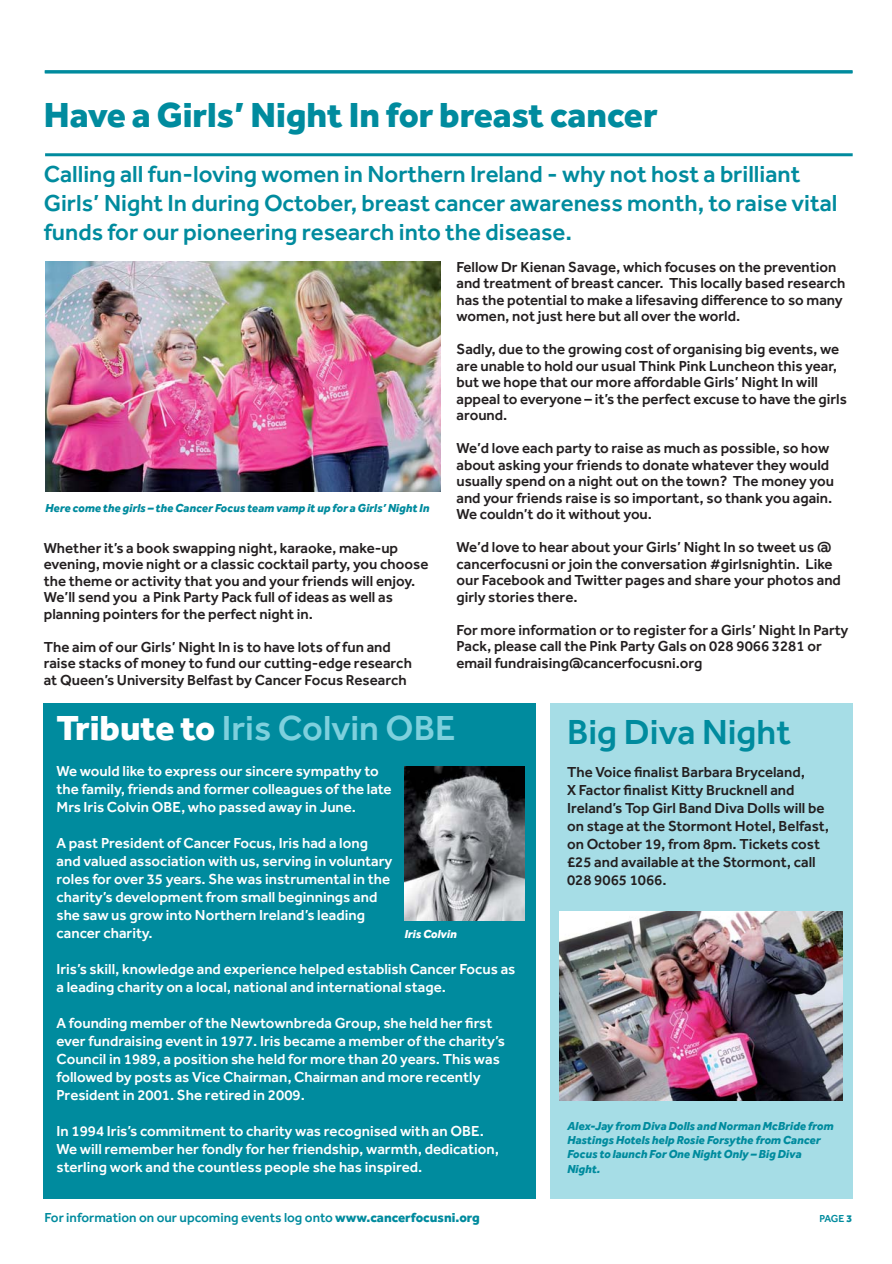
<style>
.page{position:relative;width:892px;height:1264px;background:#fff}
.page>*{position:absolute;margin:0;border:0;box-sizing:border-box;transform-origin:0 0}
.t1{font:800 36px "Effra";color:#008b9e}
.t2{font:500 36px "Effra";color:#7ed0dd}
.t3{font:500 36px "Effra";color:#008b9e}
.t4{font:500 24px/28.8px "Effra";color:#008b9e}
.t5{font:500 15px/16.5px "Effra";color:#231f20}
.t6{font:500 15px/18px "Effra";color:#fff}
.t7{font:500 13.5px "Effra";color:#008b9e}
.t8{font:italic 800 12px/14.4px "Effra";color:#008b9e}
.t9{font:italic 800 12px "Effra";color:#fff}
.t10{font:500 10.5px "Effra";color:#008b9e}
.s1{font-weight:800;color:#fff}
.s2{font-weight:800}
</style>
<div class="page">
<div style="left:550px;top:703px;width:302px;height:496px;background:#a6dde6"></div>
<hr style="left:45px;top:70px;width:807px;height:3px;background:#008b9e">
<hr style="left:45px;top:153px;width:807px;height:3px;background:#008b9e">
<img style="left:45px;top:262px;width:396px;height:230px">
<img style="left:559px;top:911px;width:283px;height:189px">
<div style="left:44px;top:703px;width:492px;height:496px;background:#008b9e"></div>
<img style="left:404px;top:767px;width:121px;height:153px">
<h1 class="t1" style="left:44px;top:93px;width:615px">Have a Girls’ Night In for breast cancer</h1>
<h2 class="t4" style="left:44px;top:159px;width:795px">Calling all fun-loving women in Northern Ireland - why not host a brilliant<br>Girls’ Night In during October, breast cancer awareness month, to raise vital funds for our pioneering research into the disease.</h2>
<p class="t8" style="left:45px;top:500px;width:385px">Here come the girls – the Cancer Focus team vamp it up for a Girls’ Night In</p>
<p class="t5" style="left:44px;top:539px;width:386px">Whether it’s a book swapping night, karaoke, make-up evening, movie night or a classic cocktail party, you choose the theme or activity that you and your friends will enjoy.<br>We’ll send you a Pink Party Pack full of ideas as well as planning pointers for the perfect night in.</p>
<p class="t5" style="left:44px;top:638px;width:369px">The aim of our Girls’ Night In is to have lots of fun and raise stacks of money to fund our cutting-edge research at Queen’s University Belfast by Cancer Focus Research</p>
<p class="t5" style="left:456px;top:258px;width:390px">Fellow Dr Kienan Savage, which focuses on the prevention and treatment of breast cancer. This locally based research has the potential to make a lifesaving difference to so many women, not just here but all over the world.</p>
<p class="t5" style="left:456px;top:341px;width:392px">Sadly, due to the growing cost of organising big events, we are unable to hold our usual Think Pink Luncheon this year, but we hope that our more affordable Girls’ Night In will appeal to everyone – it’s the perfect excuse to have the girls around.</p>
<p class="t5" style="left:456px;top:440px;width:379px">We’d love each party to raise as much as possible, so how about asking your friends to donate whatever they would usually spend on a night out on the town? The money you and your friends raise is so important, so thank you again.<br>We couldn’t do it without you.</p>
<p class="t5" style="left:456px;top:539px;width:386px">We’d love to hear about your Girls’ Night In so tweet us @ cancerfocusni or join the conversation #girlsnightin. Like our Facebook and Twitter pages and share your photos and girly stories there.</p>
<p class="t5" style="left:456px;top:621px;width:393px">For more information or to register for a Girls’ Night In Party<br>Pack, please call the Pink Party Gals on 028 9066 3281 or email fundraising@cancerfocusni.org</p>
<h1 class="t2" style="left:56px;top:706px;width:400px"><span class="s1">Tribute to</span> Iris Colvin OBE</h1>
<p class="t6" style="left:56px;top:762px;width:336px">We would like to express our sincere sympathy to the family, friends and former colleagues of the late<br>Mrs Iris Colvin OBE, who passed away in June.</p>
<p class="t6" style="left:56px;top:834px;width:337px">A past President of Cancer Focus, Iris had a long and valued association with us, serving in voluntary roles for over 35 years. She was instrumental in the charity’s development from small beginnings and she saw us grow into Northern Ireland’s leading cancer charity.</p>
<p class="t6" style="left:56px;top:960px;width:460px">Iris’s skill, knowledge and experience helped establish Cancer Focus as a leading charity on a local, national and international stage.</p>
<p class="t6" style="left:56px;top:1014px;width:450px">A founding member of the Newtownbreda Group, she held her first ever fundraising event in 1977. Iris became a member of the charity’s Council in 1989, a position she held for more than 20 years. This was followed by posts as Vice Chairman, Chairman and more recently President in 2001. She retired in 2009.</p>
<p class="t6" style="left:56px;top:1122px;width:444px">In 1994 Iris’s commitment to charity was recognised with an OBE.<br>We will remember her fondly for her friendship, warmth, dedication, sterling work and the countless people she has inspired.</p>
<p class="t9" style="left:404px;top:927px;width:54px">Iris Colvin</p>
<h1 class="t3" style="left:567px;top:710px;width:225px">Big Diva Night</h1>
<p class="t5" style="left:567px;top:762px;width:263px;line-height:18px">The Voice finalist Barbara Bryceland,<br>X Factor finalist Kitty Brucknell and Ireland’s Top Girl Band Diva Dolls will be on stage at the Stormont Hotel, Belfast, on October 19, from 8pm. Tickets cost £25 and available at the Stormont, call 028 9065 1066.</p>
<p class="t8" style="left:567px;top:1118px;width:268px">Alex-Jay from Diva Dolls and Norman McBride from Hastings Hotels help Rosie Forsythe from Cancer Focus to launch For One Night Only – Big Diva Night.</p>
<p class="t7" style="left:45px;top:1209px;width:437px">For information on our upcoming events log onto <span class="s2">www.cancerfocusni.org</span></p>
<p class="t10" style="left:819px;top:1212px;width:34px">PAGE <span class="s2">3</span></p>
</div>
